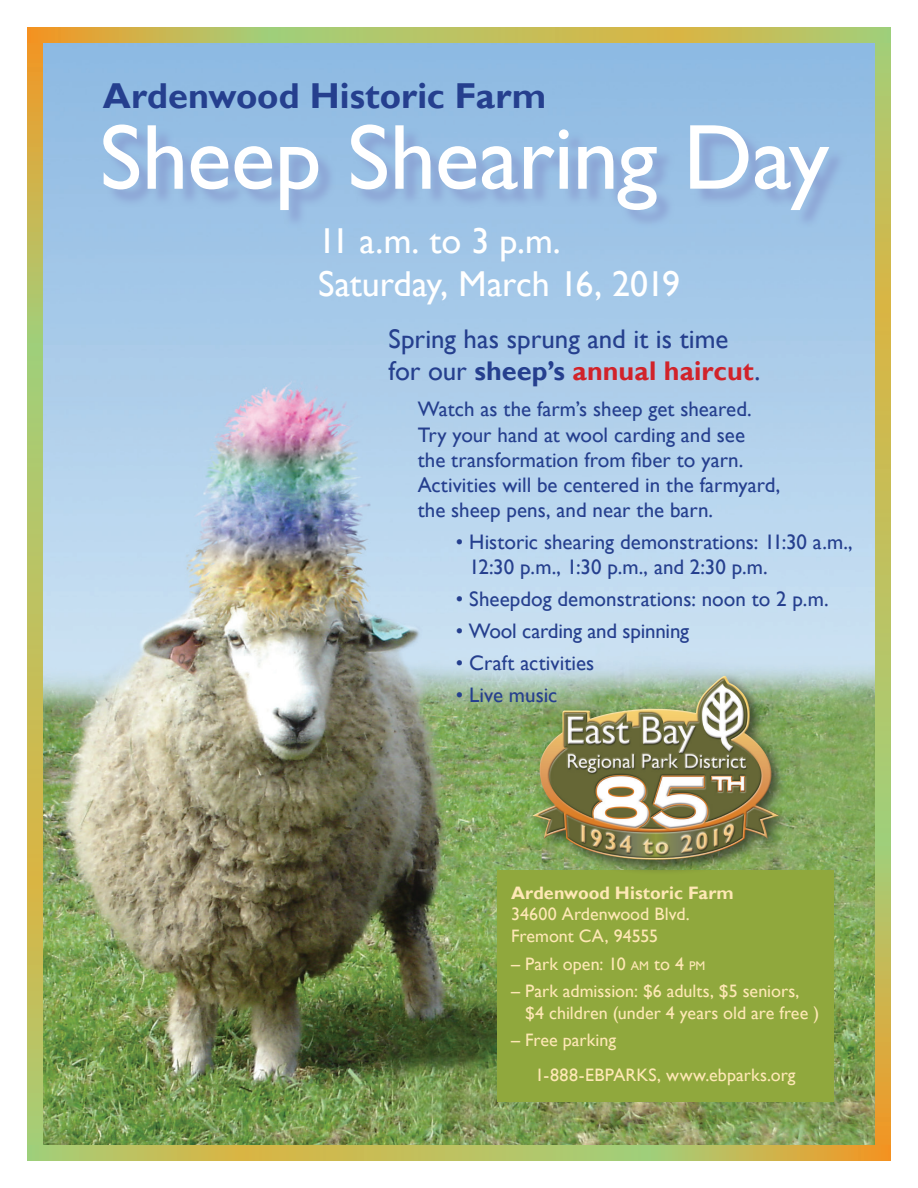
<style>
.page{position:relative;width:918px;height:1188px;background:#fff}
.page>*{position:absolute;margin:0;border:0;box-sizing:border-box;transform-origin:0 0}
.t1{font:93px "Gill Sans";letter-spacing:-.01em;color:#fff}
.t2{font:36px/43.2px "Gill Sans";letter-spacing:-.005em;color:#fff}
.t3{font:700 36px "Gill Sans";color:#253f8e}
.t4{font:27px/32.4px "Gill Sans";color:#253f8e}
.t5{font:21px/25.2px "Gill Sans";color:#253f8e}
.t6{font:18px/21.6px "Gill Sans";color:#fee8b5}
.t7{font:700 18px "Gill Sans";letter-spacing:.005em;color:#fee8b5}
.s1{font-weight:700}
.s2{font-weight:700;color:#d1232a}
.s3{font-size:12.6px}
</style>
<div class="page">
<img style="left:42px;top:42px;width:849px;height:1104px">
<div style="left:106px;top:127px;width:741px;height:102px;background:#8699ce;opacity:.75"></div>
<svg style="left:27px;top:42px;width:15px;height:1104px;background:#c1bd5a"></svg>
<svg style="left:875px;top:42px;width:15px;height:1104px;background:#c1bd5a"></svg>
<svg style="left:27px;top:1146px;width:864px;height:15px;background:#c1bd5a"></svg>
<svg style="left:27px;top:27px;width:864px;height:15px;background:#c2bd5a"></svg>
<div style="left:497px;top:870px;width:337px;height:232px;background:#90a83d"></div>
<div style="left:530px;top:672px;width:264px;height:204px;background:#231f20;opacity:.65"></div>
<img style="left:608px;top:676px;width:115px;height:38px">
<h2 class="t3" style="left:103px;top:74px;width:445px">Ardenwood Historic Farm</h2>
<h1 class="t1" style="left:100px;top:103px;width:731px">Sheep Shearing Day</h1>
<h2 class="t2" style="left:318px;top:220px;width:364px">11 a.m. to 3 p.m.<br>Saturday, March 16, 2019</h2>
<p class="t4" style="left:388px;top:323px;width:373px">Spring has sprung and it is time for our <span class="s1">sheep’s</span> <span class="s2">annual haircut</span>.</p>
<p class="t5" style="left:418px;top:397px;width:364px">Watch as the farm’s sheep get sheared.<br>Try your hand at wool carding and see<br>the transformation from fiber to yarn.<br>Activities will be centered in the farmyard, the sheep pens, and near the barn.</p>
<p class="t5" style="left:469px;top:530px;width:385px;text-indent:-13px">• Historic shearing demonstrations: 11:30 a.m.,<br>12:30 p.m., 1:30 p.m., and 2:30 p.m.</p>
<p class="t5" style="left:456px;top:587px;width:374px">• Sheepdog demonstrations: noon to 2 p.m.</p>
<p class="t5" style="left:456px;top:619px;width:235px">• Wool carding and spinning</p>
<p class="t5" style="left:456px;top:651px;width:140px">• Craft activities</p>
<p class="t5" style="left:456px;top:683px;width:103px">• Live music</p>
<p class="t7" style="left:511px;top:882px;width:224px">Ardenwood Historic Farm</p>
<p class="t6" style="left:511px;top:904px;width:180px">34600 Ardenwood Blvd.<br>Fremont CA, 94555</p>
<p class="t6" style="left:511px;top:954px;width:196px">– Park open: 10 <span class="s3">AM</span> to 4 <span class="s3">PM</span></p>
<p class="t6" style="left:525px;top:981px;width:296px;text-indent:-14px">– Park admission: $6 adults, $5 seniors, $4 children (under 4 years old are free )</p>
<p class="t6" style="left:535px;top:1022px;width:262px;line-height:35.1px;text-indent:-24px">– Free parking<br>1-888-EBPARKS, www.ebparks.org</p>
</div>
